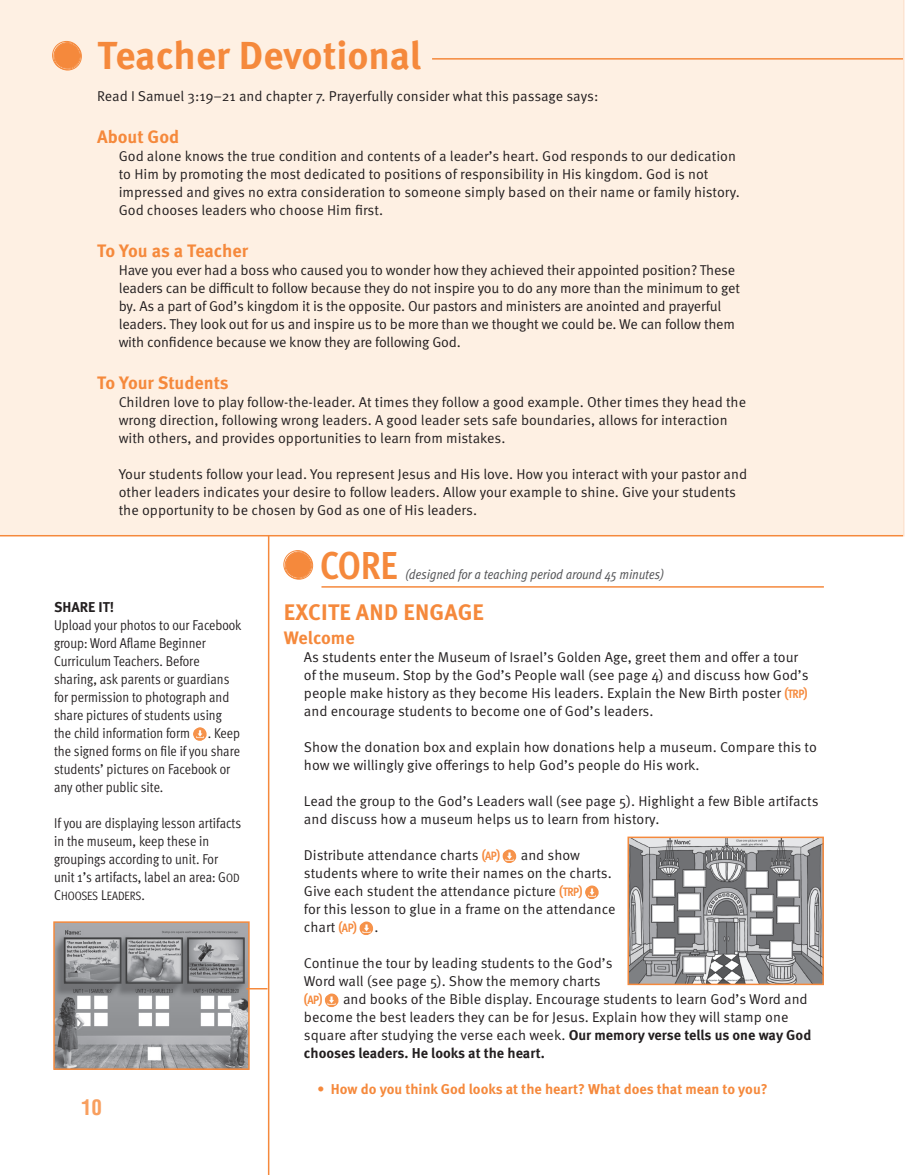
<style>
.page{position:relative;width:905px;height:1175px;background:#fff}
.page>*{position:absolute;margin:0;border:0;box-sizing:border-box;transform-origin:0 0}
.t1{font:700 39px "Meta Pro";color:#f5893c}
.t2{font:700 condensed 39px "Meta Pro";color:#f5893c}
.t3{font:700 22.5px "Meta Pro";letter-spacing:.01em;color:#f5893c}
.t4{font:700 condensed 21px "Helvetica";color:#f89f5f}
.t5{font:700 18px "Meta Pro";letter-spacing:-.005em;color:#f5893c}
.t6{font:14.25px/18px "Meta Pro Norm";color:#231f20}
.t7{font:14.25px/18px "Meta Pro Cond Norm";color:#231f20}
.t8{font:700 14.25px "Meta Pro";color:#f5893c}
.t9{font:700 14.25px "Meta Pro";color:#231f20}
.t10{font:700 condensed 14.25px "Meta Pro";color:#f5893c}
.t11{font:italic condensed 13.5px "Meta Pro";color:#57585a}
.t12{font:12.15px "Meta Pro Cond Norm SC850";color:#231f20}
.s1{font-family:"Meta Pro Cond Norm SC850"}
.s2{font-family:"Meta Pro Cond Norm SC850";font-size:12.15px}
.s3{font-size:14.25px}
.s4{font-family:"Meta Pro Cond Norm";font-size:14.25px}
.s5{font-family:"Meta Pro";font-weight:700;font-stretch:condensed;color:#f5893c}
.s6{font-family:"Meta Pro Cond Bold SC850";font-size:12.15px;color:#f5893c}
.s7{font-family:"Meta Pro Cond Bold SC850";font-weight:400;font-stretch:normal;font-size:12.15px}
.s8{font-family:"Meta Pro";font-weight:700}
</style>
<div class="page">
<hr style="left:321px;top:586px;width:503px;height:1px;background:#f5893c">
<div style="left:285px;top:551px;width:28px;height:28px;border:1px solid #f5893c;border-radius:50%"></div>
<div style="left:286px;top:552px;width:25px;height:25px;background:#f5893c;border-radius:50%"></div>
<div style="left:286px;top:552px;width:25px;height:25px;border:1px solid #f5893c;border-radius:50%"></div>
<div style="left:284px;top:550px;width:28px;height:28px;border:1px solid #f5893c;border-radius:50%"></div>
<img style="left:502px;top:849px;width:14px;height:14px">
<img style="left:585px;top:885px;width:13px;height:14px">
<img style="left:359px;top:921px;width:14px;height:14px">
<img style="left:325px;top:993px;width:13px;height:14px">
<img style="left:193px;top:727px;width:13px;height:14px">
<img style="left:56px;top:924px;width:191px;height:143px">
<div style="left:53px;top:921px;width:197px;height:149px;border:2px solid #f5893c"></div>
<svg style="left:246px;top:988px;width:21px;height:1px"></svg>
<hr style="left:268px;top:81px;width:1px;height:1094px;background:#f5893c">
<div style="left:0;top:0;width:903px;height:536px;background:#fef0e3"></div>
<div style="left:54px;top:42px;width:28px;height:28px;border:1px solid #f5893c;border-radius:50%"></div>
<div style="left:55px;top:43px;width:25px;height:25px;background:#f5893c;border-radius:50%"></div>
<div style="left:55px;top:43px;width:25px;height:25px;border:1px solid #f5893c;border-radius:50%"></div>
<div style="left:52px;top:41px;width:29px;height:28px;border:1px solid #f5893c;border-radius:50%"></div>
<img style="left:630px;top:839px;width:191px;height:143px">
<div style="left:627px;top:836px;width:197px;height:149px;border:2px solid #f5893c"></div>
<h1 class="t1" style="left:98px;top:25px;width:325px">Teacher Devotional</h1>
<p class="t6" style="left:97px;top:86px;width:502px">Read I Samuel 3:19–21 and chapter 7. Prayerfully consider what this passage says:</p>
<p class="t5" style="left:97px;top:122px;width:84px">About God</p>
<p class="t6" style="left:119px;top:146px;width:622px">God alone knows the true condition and contents of a leader’s heart. God responds to our dedication to Him by promoting the most dedicated to positions of responsibility in His kingdom. God is not impressed and gives no extra consideration to someone simply based on their name or family history.<br>God chooses leaders who choose Him first.</p>
<p class="t5" style="left:97px;top:236px;width:153px">To You as a Teacher</p>
<p class="t6" style="left:119px;top:260px;width:622px">Have you ever had a boss who caused you to wonder how they achieved their appointed position? These leaders can be difficult to follow because they do not inspire you to do any more than the minimum to get by. As a part of God’s kingdom it is the opposite. Our pastors and ministers are anointed and prayerful leaders. They look out for us and inspire us to be more than we thought we could be. We can follow them with confidence because we know they are following God.</p>
<p class="t5" style="left:97px;top:368px;width:133px">To Your Students</p>
<p class="t6" style="left:119px;top:392px;width:629px">Children love to play follow-the-leader. At times they follow a good example. Other times they head the wrong direction, following wrong leaders. A good leader sets safe boundaries, allows for interaction with others, and provides opportunities to learn from mistakes.</p>
<p class="t6" style="left:119px;top:464px;width:630px">Your students follow your lead. You represent Jesus and His love. How you interact with your pastor and other leaders indicates your desire to follow leaders. Allow your example to shine. Give your students the opportunity to be chosen by God as one of His leaders.</p>
<p class="t9" style="left:54px;top:595px;width:62px">SHARE IT!</p>
<p class="t7" style="left:54px;top:615px;width:189px">Upload your photos to our Facebook group: Word Aflame Beginner<br>Curriculum Teachers. Before sharing, ask parents or guardians for permission to photograph and share pictures of students using the child information form . Keep the signed forms on file if you share students’ pictures on Facebook or any other public site.</p>
<p class="t7" style="left:54px;top:813px;width:189px">If you are displaying lesson artifacts in the museum, keep these in groupings according to unit. For unit 1’s artifacts, label an area: <span class="s1">G</span><span class="s2">OD</span></p>
<p class="t12" style="left:54px;top:886px;width:92px"><span class="s3">C</span>HOOSES <span class="s3">L</span>EADERS<span class="s4">.</span></p>
<h3 class="t4" style="left:81px;top:1094px;width:22px">10</h3>
<h1 class="t2" style="left:320px;top:536px;width:79px">CORE</h1>
<p class="t11" style="left:405px;top:564px;width:259px">(designed for a teaching period around 45 minutes)</p>
<h2 class="t3" style="left:284px;top:594px;width:202px">EXCITE AND ENGAGE</h2>
<p class="t5" style="left:284px;top:623px;width:72px">Welcome</p>
<p class="t6" style="left:304px;top:647px;width:506px">As students enter the Museum of Israel’s Golden Age, greet them and offer a tour of the museum. Stop by the God’s People wall (see page 4) and discuss how God’s people make history as they become His leaders. Explain the New Birth poster <span class="s5">(</span><span class="s6">TRP</span><span class="s5">) </span>and encourage students to become one of God’s leaders.</p>
<p class="t6" style="left:304px;top:737px;width:514px">Show the donation box and explain how donations help a museum. Compare this to how we willingly give offerings to help God’s people do His work.</p>
<p class="t6" style="left:304px;top:791px;width:516px">Lead the group to the God’s Leaders wall (see page 5). Highlight a few Bible artifacts and discuss how a museum helps us to learn from history.</p>
<p class="t6" style="left:304px;top:845px;width:198px">Distribute attendance charts <span class="s5">(</span><span class="s6">AP</span><span class="s5">)</span></p>
<p class="t6" style="left:304px;top:845px;width:313px;text-indent:217px">and show students where to write their names on the charts.<br>Give each student the attendance picture <span class="s5">(</span><span class="s6">TRP</span><span class="s5">)<br></span>for this lesson to glue in a frame on the attendance chart <span class="s5">(</span><span class="s6">AP</span><span class="s5">)</span> .</p>
<p class="t6" style="left:304px;top:953px;width:310px">Continue the tour by leading students to the God’s<br>Word wall (see page 5). Show the memory charts</p>
<p class="t10" style="left:304px;top:988px;width:20px">(<span class="s7">AP</span>)</p>
<p class="t6" style="left:304px;top:989px;width:509px;text-indent:39px">and books of the Bible display. Encourage students to learn God’s Word and become the best leaders they can be for Jesus. Explain how they will stamp one square after studying the verse each week. <span class="s8">Our memory verse tells us one way God</span></p>
<p class="t9" style="left:304px;top:1042px;width:242px">chooses leaders. He looks at the heart.</p>
<p class="t8" style="left:317px;top:1078px;width:452px">• How do you think God looks at the heart? What does that mean to you?</p>
</div>
